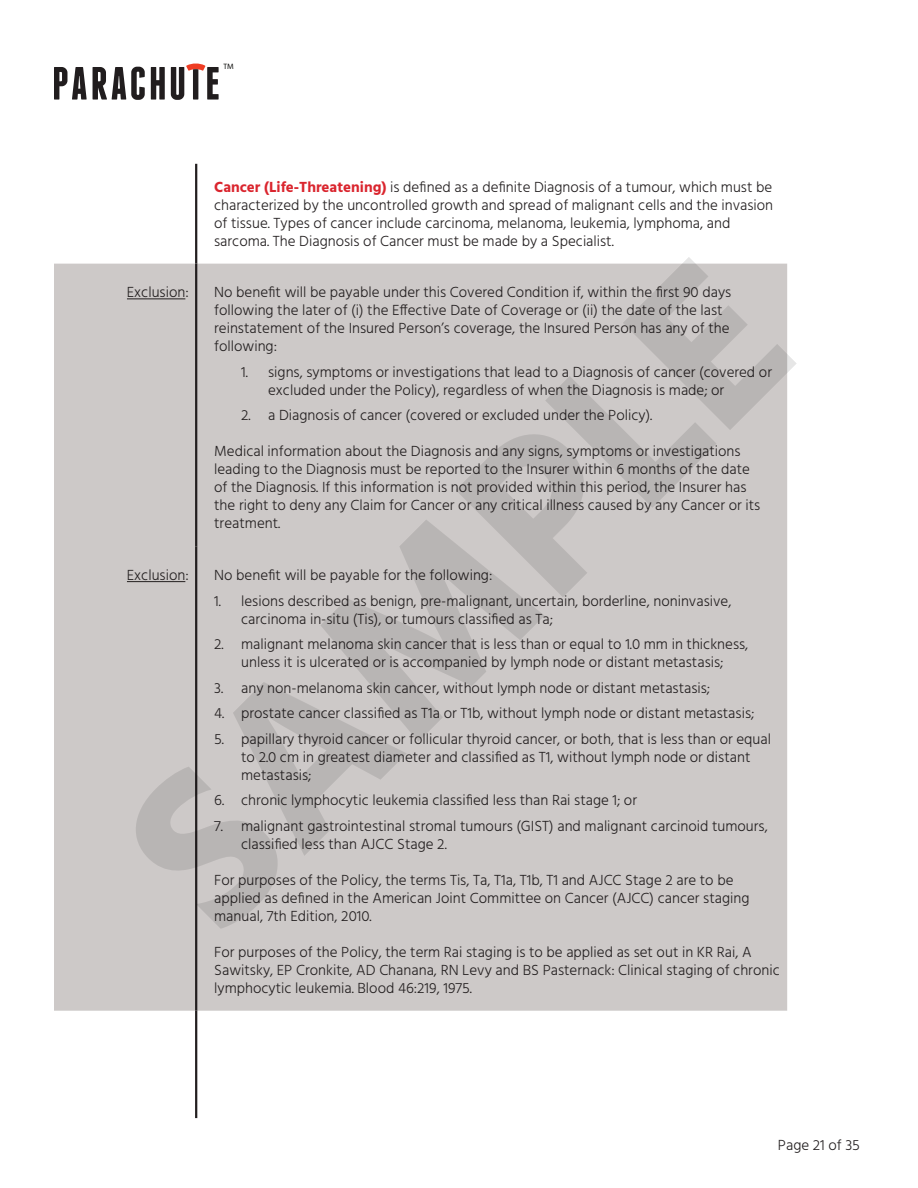
<style>
.page{position:relative;width:918px;height:1188px;background:#fff}
.page>*{position:absolute;margin:0;border:0;box-sizing:border-box;transform-origin:0 0}
.t1{font:700 225px "Hind";color:#000}
.t2{font:300 15px/18px "Hind";color:#231f20}
.t3{font:7.8px "Hind";color:#040503}
.s1{font-weight:700;color:#da252e}
</style>
<div class="page">
<svg style="left:54px;top:67px;width:33px;height:33px"></svg>
<svg style="left:93px;top:67px;width:52px;height:33px"></svg>
<svg style="left:151px;top:67px;width:14px;height:33px"></svg>
<svg style="left:171px;top:63px;width:48px;height:37px"></svg>
<div style="left:193px;top:69px;width:5px;height:31px;background:#211d1e"></div>
<div style="left:54px;top:264px;width:733px;height:747px;background:#cdc9c8"></div>
<hr style="left:195px;top:164px;width:2px;height:100px;background:#231f20">
<hr style="left:195px;top:264px;width:2px;height:282px;background:#231f20">
<hr style="left:195px;top:546px;width:2px;height:465px;background:#231f20">
<hr style="left:195px;top:1011px;width:2px;height:107px;background:#231f20">
<hr style="left:127px;top:298px;width:58px;height:1px;background:#231f20">
<hr style="left:127px;top:581px;width:58px;height:1px;background:#231f20">
<p class="t3" style="left:224px;top:61px;width:12px">TM</p>
<p class="t2" style="left:214px;top:178px;width:561px"><span class="s1">Cancer (Life-Threatening)</span> is defined as a definite Diagnosis of a tumour, which must be characterized by the uncontrolled growth and spread of malignant cells and the invasion of tissue. Types of cancer include carcinoma, melanoma, leukemia, lymphoma, and sarcoma. The Diagnosis of Cancer must be made by a Specialist.</p>
<h1 class="t1" style="left:71px;top:793px;width:832px;rotate:-45deg">SAMPLE</h1>
<p class="t2" style="left:127px;top:284px;width:63px">Exclusion:</p>
<p class="t2" style="left:214px;top:284px;width:519px">No benefit will be payable under this Covered Condition if, within the first 90 days following the later of (i) the Effective Date of Coverage or (ii) the date of the last reinstatement of the Insured Person’s coverage, the Insured Person has any of the following:</p>
<p class="t2" style="left:268px;top:364px;width:505px;text-indent:-27px">1. signs, symptoms or investigations that lead to a Diagnosis of cancer (covered or excluded under the Policy), regardless of when the Diagnosis is made; or</p>
<p class="t2" style="left:241px;top:407px;width:413px">2. a Diagnosis of cancer (covered or excluded under the Policy).</p>
<p class="t2" style="left:214px;top:443px;width:548px">Medical information about the Diagnosis and any signs, symptoms or investigations leading to the Diagnosis must be reported to the Insurer within 6 months of the date of the Diagnosis. If this information is not provided within this period, the Insurer has the right to deny any Claim for Cancer or any critical illness caused by any Cancer or its treatment.</p>
<p class="t2" style="left:127px;top:567px;width:63px">Exclusion:</p>
<p class="t2" style="left:214px;top:567px;width:280px">No benefit will be payable for the following:</p>
<p class="t2" style="left:241px;top:592px;width:492px;text-indent:-27px">1. lesions described as benign, pre-malignant, uncertain, borderline, noninvasive, carcinoma in-situ (Tis), or tumours classified as Ta;</p>
<p class="t2" style="left:214px;top:636px;width:536px;text-align:center">2. malignant melanoma skin cancer that is less than or equal to 1.0 mm in thickness, unless it is ulcerated or is accompanied by lymph node or distant metastasis;</p>
<p class="t2" style="left:214px;top:679px;width:497px">3. any non-melanoma skin cancer, without lymph node or distant metastasis;</p>
<p class="t2" style="left:214px;top:705px;width:541px">4. prostate cancer classified as T1a or T1b, without lymph node or distant metastasis;</p>
<p class="t2" style="left:241px;top:730px;width:531px;text-indent:-27px">5. papillary thyroid cancer or follicular thyroid cancer, or both, that is less than or equal to 2.0 cm in greatest diameter and classified as T1, without lymph node or distant metastasis;</p>
<p class="t2" style="left:214px;top:792px;width:424px">6. chronic lymphocytic leukemia classified less than Rai stage 1; or</p>
<p class="t2" style="left:241px;top:817px;width:528px;text-indent:-27px">7. malignant gastrointestinal stromal tumours (GIST) and malignant carcinoid tumours, classified less than AJCC Stage 2.</p>
<p class="t2" style="left:214px;top:871px;width:537px">For purposes of the Policy, the terms Tis, Ta, T1a, T1b, T1 and AJCC Stage 2 are to be applied as defined in the American Joint Committee on Cancer (AJCC) cancer staging manual, 7th Edition, 2010.</p>
<p class="t2" style="left:214px;top:943px;width:567px">For purposes of the Policy, the term Rai staging is to be applied as set out in KR Rai, A<br>Sawitsky, EP Cronkite, AD Chanana, RN Levy and BS Pasternack: Clinical staging of chronic lymphocytic leukemia. Blood 46:219, 1975.</p>
<p class="t2" style="left:778px;top:1137px;width:84px">Page 21 of 35</p>
</div>
